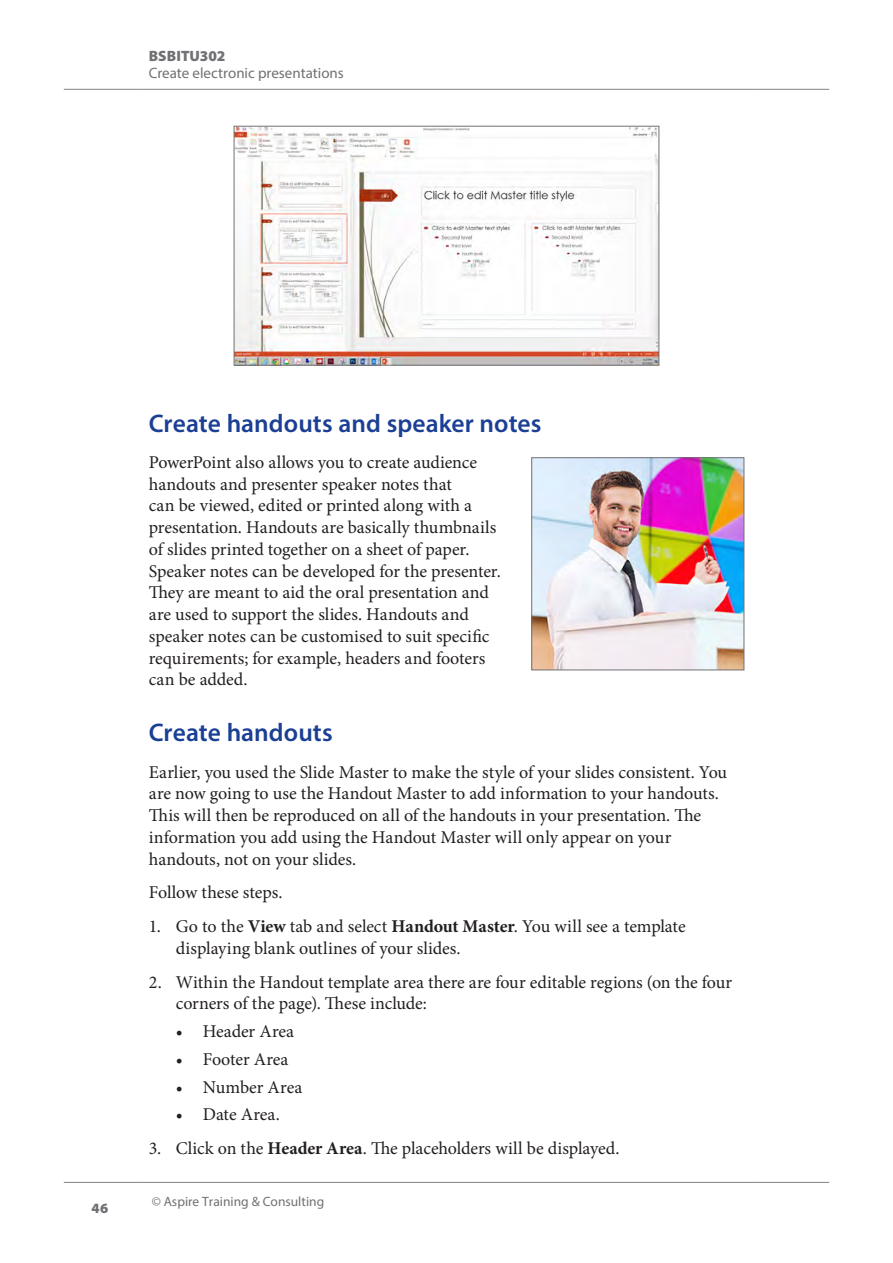
<style>
.page{position:relative;width:893px;height:1263px;background:#fff}
.page>*{position:absolute;margin:0;border:0;box-sizing:border-box;transform-origin:0 0}
.H2{font:600 25.5px "Myriad Pro";letter-spacing:.005em;color:#1b3f94}
.t1{font:18px/21.8px "Minion Pro";letter-spacing:-.005em;color:#231f20}
.t2{font:15px "Myriad Pro";color:#717074}
.t3{font:900 15px "Myriad Pro";color:#717074}
.t4{font:900 14.25px "Myriad Pro";color:#717074}
.t5{font:13.5px "Myriad Pro";color:#717074}
.s1{font-weight:700}
</style>
<div class="page">
<hr style="left:64px;top:1182px;width:72px;height:1px;background:#808285">
<hr style="left:136px;top:1182px;width:621px;height:1px;background:#808285">
<hr style="left:757px;top:1182px;width:72px;height:1px;background:#808285">
<hr style="left:64px;top:89px;width:72px;height:1px;background:#808285">
<hr style="left:136px;top:89px;width:621px;height:1px;background:#808285">
<hr style="left:757px;top:89px;width:72px;height:1px;background:#808285">
<img style="left:236px;top:128px;width:421px;height:235px">
<div style="left:234px;top:126px;width:425px;height:239px;border:1px solid #717074"></div>
<img style="left:533px;top:459px;width:209px;height:209px">
<div style="left:531px;top:457px;width:213px;height:213px;border:1px solid #717074"></div>
<p class="t3" style="left:149px;top:47px;width:78px">BSBITU302</p>
<p class="t2" style="left:149px;top:63px;width:196px">Create electronic presentations</p>
<p class="t4" style="left:92px;top:1200px;width:18px">46</p>
<h3 class="H2" style="left:149px;top:407px;width:394px">Create handouts and speaker notes</h3>
<p class="t1" style="left:149px;top:451px;width:354px">PowerPoint also allows you to create audience handouts and presenter speaker notes that<br>can be viewed, edited or printed along with a presentation. Handouts are basically thumbnails of slides printed together on a sheet of paper.<br>Speaker notes can be developed for the presenter.<br>They are meant to aid the oral presentation and are used to support the slides. Handouts and speaker notes can be customised to suit specific requirements; for example, headers and footers can be added.</p>
<h3 class="H2" style="left:149px;top:716px;width:185px">Create handouts</h3>
<p class="t1" style="left:149px;top:761px;width:580px">Earlier, you used the Slide Master to make the style of your slides consistent. You are now going to use the Handout Master to add information to your handouts.<br>This will then be reproduced on all of the handouts in your presentation. The information you add using the Handout Master will only appear on your handouts, not on your slides.</p>
<p class="t1" style="left:149px;top:882px;width:135px">Follow these steps.</p>
<p class="t1" style="left:176px;top:915px;width:511px;text-indent:-27px">1. Go to the <span class="s1">View</span> tab and select <span class="s1">Handout Master</span>. You will see a template displaying blank outlines of your slides.</p>
<p class="t1" style="left:176px;top:971px;width:558px;text-indent:-27px">2. Within the Handout template area there are four editable regions (on the four corners of the page). These include:</p>
<p class="t1" style="left:176px;top:1020px;width:120px">• Header Area</p>
<p class="t1" style="left:176px;top:1048px;width:114px">• Footer Area</p>
<p class="t1" style="left:176px;top:1076px;width:128px">• Number Area</p>
<p class="t1" style="left:176px;top:1104px;width:106px">• Date Area.</p>
<p class="t1" style="left:149px;top:1137px;width:472px">3. Click on the <span class="s1">Header Area</span>. The placeholders will be displayed.</p>
<p class="t5" style="left:152px;top:1193px;width:174px">© Aspire Training &amp; Consulting</p>
</div>
